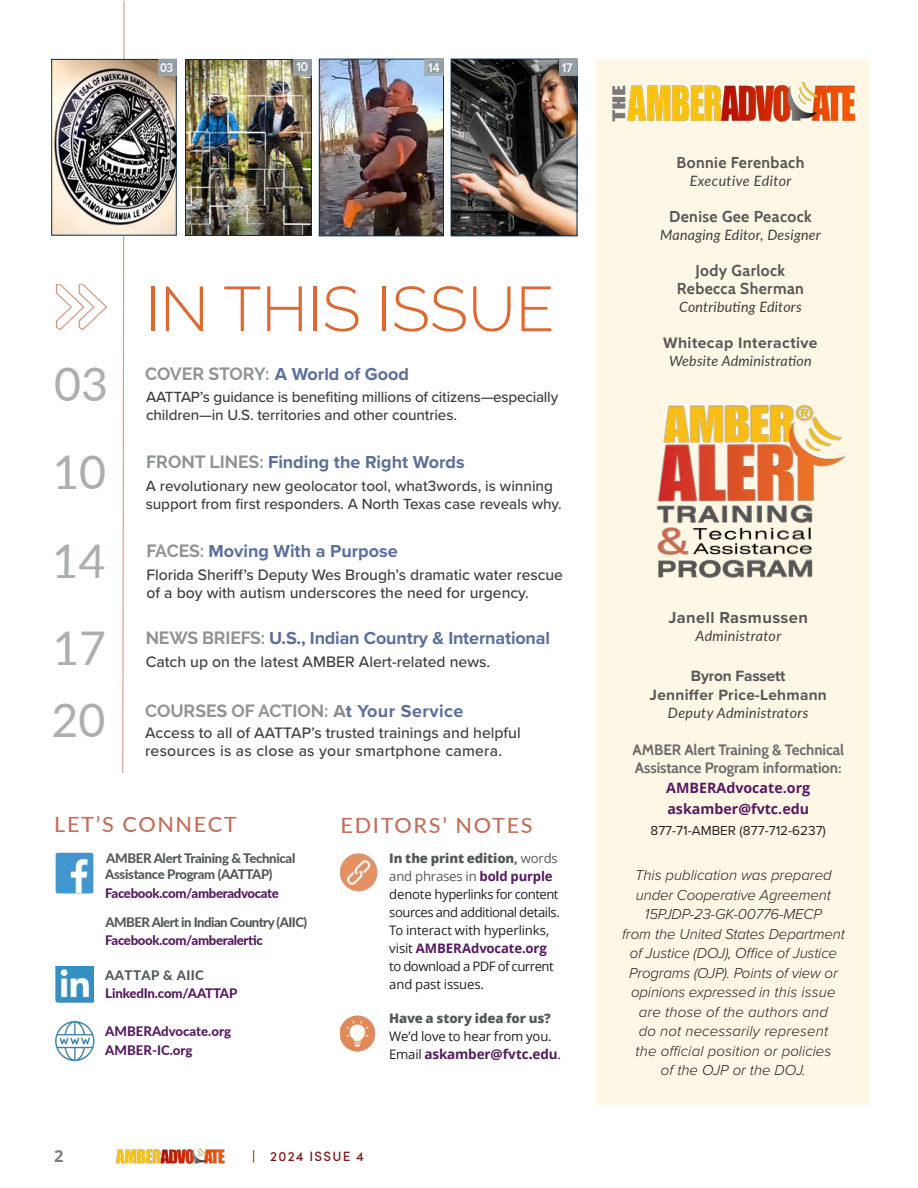
<style>
.page{position:relative;width:918px;height:1188px;background:#fff}
.page>*{position:absolute;margin:0;border:0;box-sizing:border-box;transform-origin:0 0}
.t1{font:300 63px "Raleway";color:#d7591a}
.Frontlines_Subhead_Paragraph{font:46.5px "Lato";color:#acafb0}
.Frontlines_Subhead_Paragraph-2{font:500 21px "Lato";letter-spacing:.075em;color:#c2715d}
.Frontlines_Subhead_Paragraph-3{font:700 18px "Proxima Nova";color:#5b6f9a}
.Frontlines_Subhead_Paragraph-4{font:700 17.7px "Raleway";color:#8f9394}
.t2{font:700 16.5px "Proxima Nova";letter-spacing:.025em;color:#595858}
.t3{font:700 16.5px "Open Sans";color:#7c7c7b}
.Frontlines_Subhead_Paragraph-5{font:500 15.75px/18px "Proxima Nova";color:#3e3e3f}
.t4{font:700 15.75px/18px "Cabin";letter-spacing:.025em;color:#595858;text-align:center}
.t5{font:700 15.75px "Proxima Nova";letter-spacing:.025em;color:#595858}
.t6{font:700 15.45px/19.5px "Proxima Nova";letter-spacing:.02em;color:#595858;text-align:center}
.Frontlines_Subhead_Paragraph-6{font:500 15.3px/18px "Proxima Nova";letter-spacing:-.005em;color:#3e3e3f}
.t7{font:italic 300 15px/19.5px "Proxima Nova";letter-spacing:-.01em;color:#231f20;text-align:center}
.t8{font:700 15px/18px "Cabin";letter-spacing:-.005em;color:#6d6c6c}
.t9{font:italic 14.25px "Lato";letter-spacing:.015em;color:#3e3e3f}
.t10{font:700 14.25px/21px "Open Sans";color:#551a5f}
.t11{font:13.5px "Proxima Nova";color:#231f20}
.byline{font:700 13.5px "Open Sans";letter-spacing:-.01em;color:#551a5f}
.t12{font:500 13.5px "Sofia Pro";letter-spacing:.09em;color:#7b1a1c}
.byline-2{font:13.2px/18px "Open Sans";letter-spacing:-.02em;color:#231f20}
.Frontlines_Subhead_Paragraph-7{font:800 13.2px "Lato";letter-spacing:-.025em;color:#53595a}
.t13{font:800 13.2px "Lato";letter-spacing:-.025em;color:#551a5f}
.t14{font:800 13.2px "Lato";color:#551a5f}
.Frontlines_Subhead_Paragraph-8{font:800 13.2px "Lato";letter-spacing:.03em;color:#53595a}
.Frontlines_Subhead_Paragraph-9{font:600 13.2px "Proxima Nova";color:#fff;scale:.9 1}
.Frontlines_Subhead_Paragraph-10{font:600 13.2px "Proxima Nova";color:#fff;scale:.85 1}
.s1{font-family:"Raleway";font-size:17.7px;color:#8f9394}
.s2{font-family:"Proxima Nova";font-size:18px;color:#878b8b}
.s3{font-family:"Proxima Nova";font-size:18px;color:#5b6f9a}
.s4{font-weight:800;color:#53595a}
.s5{font-weight:700;color:#53595a}
.s6{color:#53595a}
.s7{font-weight:700;color:#551a5f}
.s8{font-weight:400;font-size:13.2px;color:#231f20}
.s9{font-weight:800}
.s10{font-weight:400;color:#231f20}
</style>
<div class="page">
<img style="left:116px;top:1149px;width:109px;height:15px">
<div style="left:597px;top:59px;width:273px;height:1046px;background:#fff7e6"></div>
<img style="left:340px;top:854px;width:37px;height:37px">
<img style="left:340px;top:1015px;width:35px;height:36px">
<img style="left:55px;top:1021px;width:39px;height:40px">
<img style="left:55px;top:966px;width:38px;height:37px">
<img style="left:55px;top:853px;width:38px;height:40px">
<svg style="left:122px;top:0;width:3px;height:774px"></svg>
<img style="left:56px;top:284px;width:51px;height:46px">
<img style="left:656px;top:405px;width:190px;height:173px">
<img style="left:612px;top:82px;width:244px;height:40px">
<img style="left:453px;top:61px;width:122px;height:173px">
<div style="left:451px;top:59px;width:126px;height:177px;border:1px solid #052f4c"></div>
<svg style="left:559px;top:59px;width:18px;height:16px"></svg>
<div style="left:562px;top:62px;width:13px;height:11px;background:#919ea4"></div>
<img style="left:54px;top:61px;width:120px;height:172px">
<div style="left:158px;top:59px;width:18px;height:17px;background:#9fa5a4"></div>
<div style="left:160px;top:61px;width:15px;height:13px;background:#919ea4"></div>
<img style="left:321px;top:61px;width:121px;height:173px">
<div style="left:319px;top:59px;width:125px;height:177px;border:1px solid #052f4c"></div>
<div style="left:424px;top:59px;width:20px;height:16px;background:#a1b1bb"></div>
<div style="left:428px;top:61px;width:15px;height:12px;background:#919ea4"></div>
<img style="left:187px;top:61px;width:123px;height:173px">
<div style="left:185px;top:59px;width:127px;height:177px;border:1px solid #052f4c"></div>
<svg style="left:293px;top:59px;width:19px;height:16px"></svg>
<div style="left:296px;top:61px;width:14px;height:12px;background:#919ea4"></div>
<p class="Frontlines_Subhead_Paragraph-10" style="left:160px;top:58px;width:17px">03</p>
<p class="Frontlines_Subhead_Paragraph-9" style="left:296px;top:57px;width:15px">10</p>
<p class="Frontlines_Subhead_Paragraph-9" style="left:428px;top:57px;width:14px">14</p>
<p class="Frontlines_Subhead_Paragraph-9" style="left:562px;top:58px;width:13px">17</p>
<h1 class="t1" style="left:145px;top:272px;width:411px">IN THIS ISSUE</h1>
<p class="Frontlines_Subhead_Paragraph" style="left:54px;top:351px;width:55px">03</p>
<p class="Frontlines_Subhead_Paragraph-3" style="left:145px;top:361px;width:265px"><span class="s1">COVER STORY:</span> A World of Good</p>
<p class="Frontlines_Subhead_Paragraph-6" style="left:146px;top:387px;width:414px">AATTAP’s guidance is benefiting millions of citizens—especially children—in U.S. territories and other countries.</p>
<p class="Frontlines_Subhead_Paragraph-3" style="left:146px;top:448px;width:320px"><span class="s1">FRONT LINES:</span> Finding the Right Words</p>
<p class="Frontlines_Subhead_Paragraph-6" style="left:146px;top:476px;width:418px">A revolutionary new geolocator tool, what3words, is winning support from first responders. A North Texas case reveals why.</p>
<p class="Frontlines_Subhead_Paragraph" style="left:52px;top:439px;width:55px">10</p>
<p class="Frontlines_Subhead_Paragraph" style="left:52px;top:528px;width:57px">14</p>
<p class="Frontlines_Subhead_Paragraph-3" style="left:147px;top:538px;width:253px"><span class="s1">FACES:</span> Moving With a Purpose</p>
<p class="Frontlines_Subhead_Paragraph-5" style="left:147px;top:565px;width:418px">Florida Sheriff’s Deputy Wes Brough’s dramatic water rescue of a boy with autism underscores the need for urgency.</p>
<p class="Frontlines_Subhead_Paragraph" style="left:52px;top:615px;width:55px">17</p>
<p class="Frontlines_Subhead_Paragraph-3" style="left:146px;top:625px;width:406px"><span class="s1">NEWS BRIEFS:</span> U.S., Indian Country &amp; International</p>
<p class="Frontlines_Subhead_Paragraph-5" style="left:146px;top:653px;width:346px">Catch up on the latest AMBER Alert-related news.</p>
<p class="Frontlines_Subhead_Paragraph" style="left:52px;top:687px;width:55px">20</p>
<p class="Frontlines_Subhead_Paragraph-4" style="left:145px;top:700px;width:320px">COURSES OF ACTION: <span class="s2">A</span><span class="s3">t Your Service</span></p>
<p class="Frontlines_Subhead_Paragraph-5" style="left:145px;top:723px;width:377px">Access to all of AATTAP’s trusted trainings and helpful resources is as close as your smartphone camera.</p>
<p class="Frontlines_Subhead_Paragraph-2" style="left:54px;top:810px;width:184px">LET’S CONNECT</p>
<p class="Frontlines_Subhead_Paragraph-7" style="left:106px;top:849px;width:191px">AMBER Alert Training &amp; Technical</p>
<p class="Frontlines_Subhead_Paragraph-7" style="left:105px;top:865px;width:169px">Assistance Program (AATTAP)</p>
<p class="t13" style="left:105px;top:884px;width:175px">Facebook.com/amberadvocate</p>
<p class="Frontlines_Subhead_Paragraph-7" style="left:105px;top:912px;width:203px">AMBER Alert in Indian Country (AIIC)</p>
<p class="t13" style="left:105px;top:930px;width:159px">Facebook.com/amberalertic</p>
<p class="Frontlines_Subhead_Paragraph-8" style="left:105px;top:966px;width:100px">AATTAP &amp; AIIC</p>
<p class="t13" style="left:105px;top:984px;width:134px">LinkedIn.com/AATTAP</p>
<p class="t14" style="left:105px;top:1021px;width:127px">AMBERAdvocate.org</p>
<p class="t14" style="left:105px;top:1040px;width:89px">AMBER-IC.org</p>
<p class="Frontlines_Subhead_Paragraph-2" style="left:341px;top:810px;width:194px">EDITORS’ NOTES</p>
<p class="byline-2" style="left:389px;top:849px;width:172px"><span class="s4">In the print edition</span><span class="s5">,</span> <span class="s6">words and phrases in</span> <span class="s7">bold purple </span>denote hyperlinks for content sources and additional details.<br>To interact with hyperlinks, visit <span class="s7">AMBERAdvocate.org </span>to download a PDF of current and past issues.</p>
<p class="byline-2" style="left:389px;top:1009px;width:164px"><span class="s4">Have a story idea for us?<br></span>We’d love to hear from you.</p>
<p class="byline" style="left:389px;top:1045px;width:173px"><span class="s8">Email</span> askamber@fvtc<span class="s9">.</span>edu<span class="s10">.</span></p>
<p class="t3" style="left:54px;top:1144px;width:11px">2</p>
<p class="t12" style="left:252px;top:1146px;width:113px">| 2024 ISSUE 4</p>
<p class="t4" style="left:677px;top:154px;width:129px">Bonnie Ferenbach</p>
<p class="t9" style="left:690px;top:171px;width:103px">Executive Editor</p>
<p class="t4" style="left:669px;top:208px;width:144px">Denise Gee Peacock</p>
<p class="t9" style="left:660px;top:225px;width:162px">Managing Editor, Designer</p>
<p class="t4" style="left:677px;top:262px;width:129px">Jody Garlock<br>Rebecca Sherman</p>
<p class="t9" style="left:679px;top:297px;width:124px">Contributing Editors</p>
<p class="t5" style="left:663px;top:331px;width:156px">Whitecap Interactive</p>
<p class="t9" style="left:669px;top:351px;width:144px">Website Administration</p>
<p class="t2" style="left:668px;top:606px;width:141px">Janell Rasmussen</p>
<p class="t9" style="left:696px;top:626px;width:87px">Administrator</p>
<p class="t6" style="left:650px;top:665px;width:179px">Byron Fassett<br>Jenniffer Price-Lehmann</p>
<p class="t9" style="left:668px;top:703px;width:142px">Deputy Administrators</p>
<p class="t8" style="left:632px;top:740px;width:213px">AMBER Alert Training &amp; Technical<br>Assistance Program information:</p>
<p class="t10" style="left:666px;top:777px;width:145px">AMBERAdvocate.org askamber@fvtc.edu</p>
<p class="t11" style="left:651px;top:821px;width:177px">877-71-AMBER (877-712-6237)</p>
<p class="t7" style="left:622px;top:865px;width:224px">This publication was prepared under Cooperative Agreement<br>15PJDP-23-GK-00776-MECP<br>from the United States Department of Justice (DOJ), Office of Justice<br>Programs (OJP). Points of view or opinions expressed in this issue are those of the authors and<br>do not necessarily represent<br>the official position or policies<br>of the OJP or the DOJ.</p>
</div>
